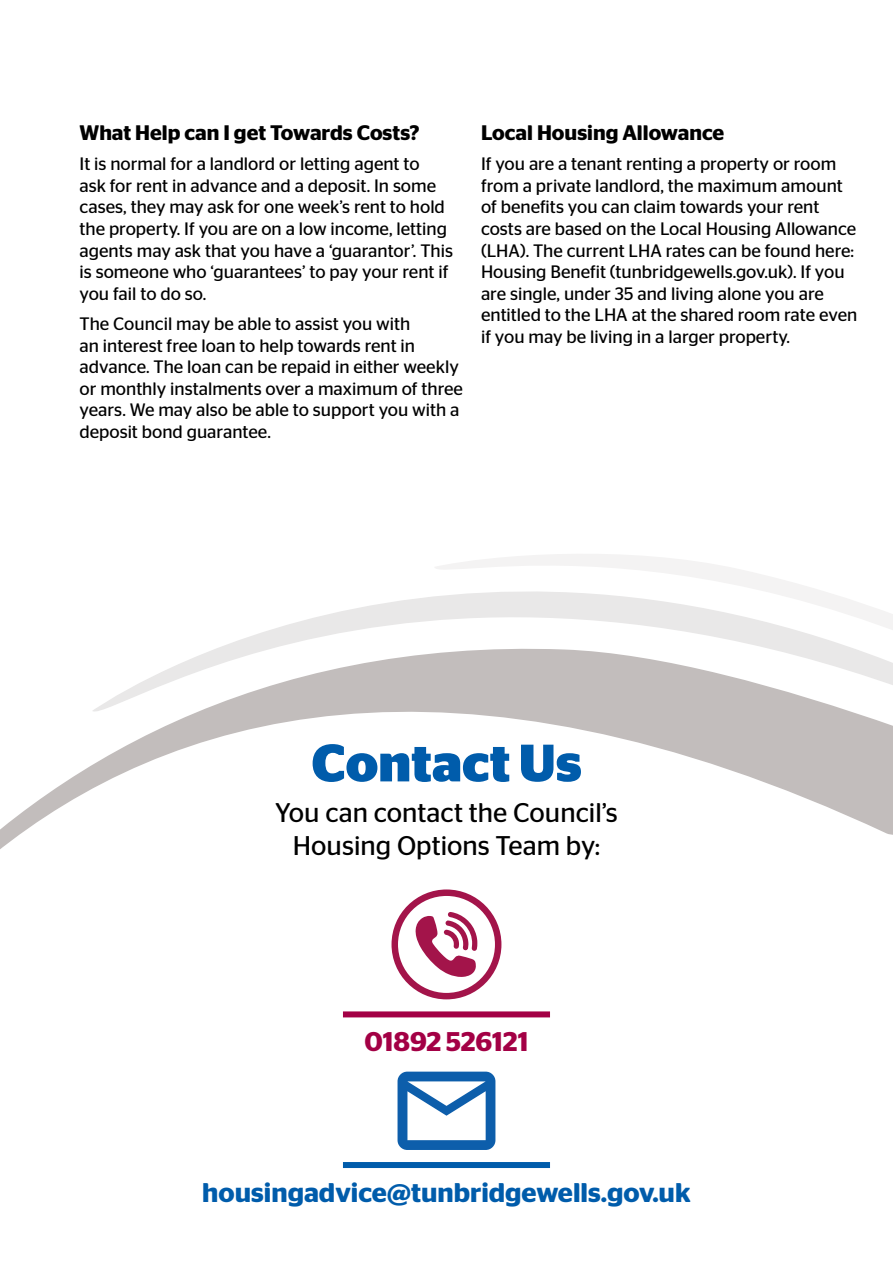
<style>
.page{position:relative;width:893px;height:1263px;background:#fff}
.page>*{position:absolute;margin:0;border:0;box-sizing:border-box;transform-origin:0 0}
.t1{font:700 52.5px "Stag Sans";color:#005cab}
.t2{font:27px/32.4px "Stag Sans";color:#000;text-align:center}
.t3{font:600 27px "Stag Sans";color:#005cab}
.t4{font:600 27px "Stag Sans";letter-spacing:-.005em;color:#a30045}
.Subheads{font:600 21px "Stag Sans";color:#000}
.Body{font:18px/21.6px "Stag Sans";color:#000}
</style>
<div class="page">
<svg style="left:0;top:765px;width:893px;height:378px"></svg>
<svg style="left:92px;top:596px;width:801px;height:217px"></svg>
<svg style="left:434px;top:554px;width:459px;height:192px"></svg>
<div style="left:343px;top:1011px;width:207px;height:6px;background:#a30045"></div>
<svg style="left:391px;top:889px;width:111px;height:110px"></svg>
<div style="left:343px;top:1162px;width:207px;height:6px;background:#005cab"></div>
<svg style="left:398px;top:1071px;width:97px;height:79px"></svg>
<h3 class="Subheads" style="left:80px;top:117px;width:342px">What Help can I get Towards Costs?</h3>
<p class="Body" style="left:80px;top:152px;width:375px">It is normal for a landlord or letting agent to<br>ask for rent in advance and a deposit. In some cases, they may ask for one week’s rent to hold the property. If you are on a low income, letting agents may ask that you have a ‘guarantor’. This is someone who ‘guarantees’ to pay your rent if you fail to do so.</p>
<p class="Body" style="left:80px;top:311px;width:385px">The Council may be able to assist you with<br>an interest free loan to help towards rent in advance. The loan can be repaid in either weekly or monthly instalments over a maximum of three years. We may also be able to support you with a deposit bond guarantee.</p>
<h3 class="Subheads" style="left:481px;top:117px;width:245px">Local Housing Allowance</h3>
<p class="Body" style="left:481px;top:152px;width:378px">If you are a tenant renting a property or room from a private landlord, the maximum amount of benefits you can claim towards your rent costs are based on the Local Housing Allowance (LHA). The current LHA rates can be found here:<br>Housing Benefit (tunbridgewells.gov.uk). If you are single, under 35 and living alone you are entitled to the LHA at the shared room rate even if you may be living in a larger property.</p>
<p class="t1" style="left:311px;top:724px;width:272px">Contact Us</p>
<p class="t2" style="left:275px;top:794px;width:344px">You can contact the Council’s<br>Housing Options Team by:</p>
<p class="t4" style="left:364px;top:1022px;width:165px">01892 526121</p>
<p class="t3" style="left:202px;top:1172px;width:490px">housingadvice@tunbridgewells.gov.uk</p>
</div>
